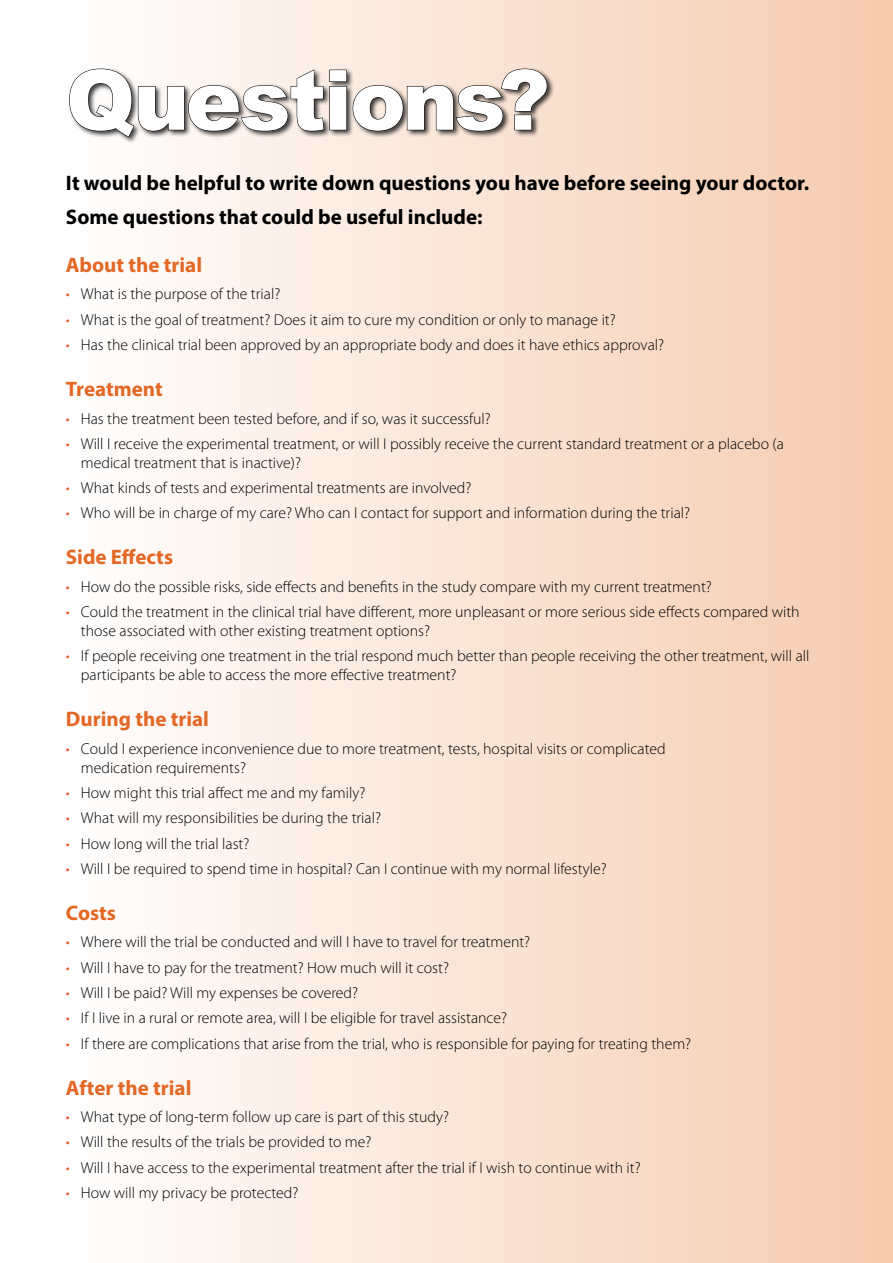
<style>
.page{position:relative;width:893px;height:1263px;background:#fff}
.page>*{position:absolute;margin:0;border:0;box-sizing:border-box;transform-origin:0 0}
.Questions_Head{font:900 83.25px "Arial";letter-spacing:-.02em;color:#fff}
.Text_Bold{font:700 21px "Myriad Pro";color:#000}
.Head_2_orange{font:700 21px "Myriad Pro";color:#e36825}
.Text_SemiBold{font:700 21px "Myriad Pro";color:#000}
.t1{font:300 15.75px/18.9px "Myriad Pro";color:#000}
.s1{color:#ec592a}
</style>
<div class="page">
<div style="left:0;top:0;width:893px;height:1263px;background:linear-gradient(to right,#fff,#f6cbaf)"></div>
<div style="left:68px;top:67px;width:487px;height:78px;background:#000;opacity:.75"></div>
<svg style="left:69px;top:68px;width:479px;height:70px"></svg>
<h1 class="Questions_Head" style="left:66px;top:40px;width:485px">Questions?</h1>
<p class="Text_Bold" style="left:66px;top:169px;width:745px">It would be helpful to write down questions you have before seeing your doctor.</p>
<p class="Text_SemiBold" style="left:66px;top:203px;width:418px">Some questions that could be useful include:</p>
<h2 class="Head_2_orange" style="left:66px;top:251px;width:138px">About the trial</h2>
<p class="t1" style="left:66px;top:285px;width:216px"><span class="s1">•</span> What is the purpose of the trial?</p>
<p class="t1" style="left:66px;top:310px;width:551px"><span class="s1">•</span> What is the goal of treatment? Does it aim to cure my condition or only to manage it?</p>
<p class="t1" style="left:66px;top:335px;width:600px"><span class="s1">•</span> Has the clinical trial been approved by an appropriate body and does it have ethics approval?</p>
<h2 class="Head_2_orange" style="left:66px;top:375px;width:98px">Treatment</h2>
<p class="t1" style="left:66px;top:409px;width:427px"><span class="s1">•</span> Has the treatment been tested before, and if so, was it successful?</p>
<p class="t1" style="left:81px;top:434px;width:704px;text-indent:-15px"><span class="s1">•</span> Will I receive the experimental treatment, or will I possibly receive the current standard treatment or a placebo (a medical treatment that is inactive)?</p>
<p class="t1" style="left:66px;top:478px;width:407px"><span class="s1">•</span> What kinds of tests and experimental treatments are involved?</p>
<p class="t1" style="left:66px;top:503px;width:626px"><span class="s1">•</span> Who will be in charge of my care? Who can I contact for support and information during the trial?</p>
<h2 class="Head_2_orange" style="left:66px;top:544px;width:109px">Side Effects</h2>
<p class="t1" style="left:66px;top:577px;width:647px"><span class="s1">•</span> How do the possible risks, side effects and benefits in the study compare with my current treatment?</p>
<p class="t1" style="left:81px;top:602px;width:720px;text-indent:-15px"><span class="s1">•</span> Could the treatment in the clinical trial have different, more unpleasant or more serious side effects compared with those associated with other existing treatment options?</p>
<p class="t1" style="left:81px;top:646px;width:730px;text-indent:-15px"><span class="s1">•</span> If people receiving one treatment in the trial respond much better than people receiving the other treatment, will all participants be able to access the more effective treatment?</p>
<h2 class="Head_2_orange" style="left:66px;top:706px;width:145px">During the trial</h2>
<p class="t1" style="left:81px;top:739px;width:586px;text-indent:-15px"><span class="s1">•</span> Could I experience inconvenience due to more treatment, tests, hospital visits or complicated medication requirements?</p>
<p class="t1" style="left:66px;top:783px;width:301px"><span class="s1">•</span> How might this trial affect me and my family?</p>
<p class="t1" style="left:66px;top:808px;width:317px"><span class="s1">•</span> What will my responsibilities be during the trial?</p>
<p class="t1" style="left:66px;top:834px;width:185px"><span class="s1">•</span> How long will the trial last?</p>
<p class="t1" style="left:66px;top:859px;width:542px"><span class="s1">•</span> Will I be required to spend time in hospital? Can I continue with my normal lifestyle?</p>
<h2 class="Head_2_orange" style="left:66px;top:899px;width:52px">Costs</h2>
<p class="t1" style="left:66px;top:932px;width:466px"><span class="s1">•</span> Where will the trial be conducted and will I have to travel for treatment?</p>
<p class="t1" style="left:66px;top:958px;width:385px"><span class="s1">•</span> Will I have to pay for the treatment? How much will it cost?</p>
<p class="t1" style="left:66px;top:983px;width:294px"><span class="s1">•</span> Will I be paid? Will my expenses be covered?</p>
<p class="t1" style="left:66px;top:1008px;width:443px"><span class="s1">•</span> If I live in a rural or remote area, will I be eligible for travel assistance?</p>
<p class="t1" style="left:66px;top:1034px;width:627px"><span class="s1">•</span> If there are complications that arise from the trial, who is responsible for paying for treating them?</p>
<h2 class="Head_2_orange" style="left:66px;top:1074px;width:127px">After the trial</h2>
<p class="t1" style="left:66px;top:1107px;width:385px"><span class="s1">•</span> What type of long-term follow up care is part of this study?</p>
<p class="t1" style="left:66px;top:1132px;width:307px"><span class="s1">•</span> Will the results of the trials be provided to me?</p>
<p class="t1" style="left:66px;top:1158px;width:576px"><span class="s1">•</span> Will I have access to the experimental treatment after the trial if I wish to continue with it?</p>
<p class="t1" style="left:66px;top:1183px;width:234px"><span class="s1">•</span> How will my privacy be protected?</p>
</div>
